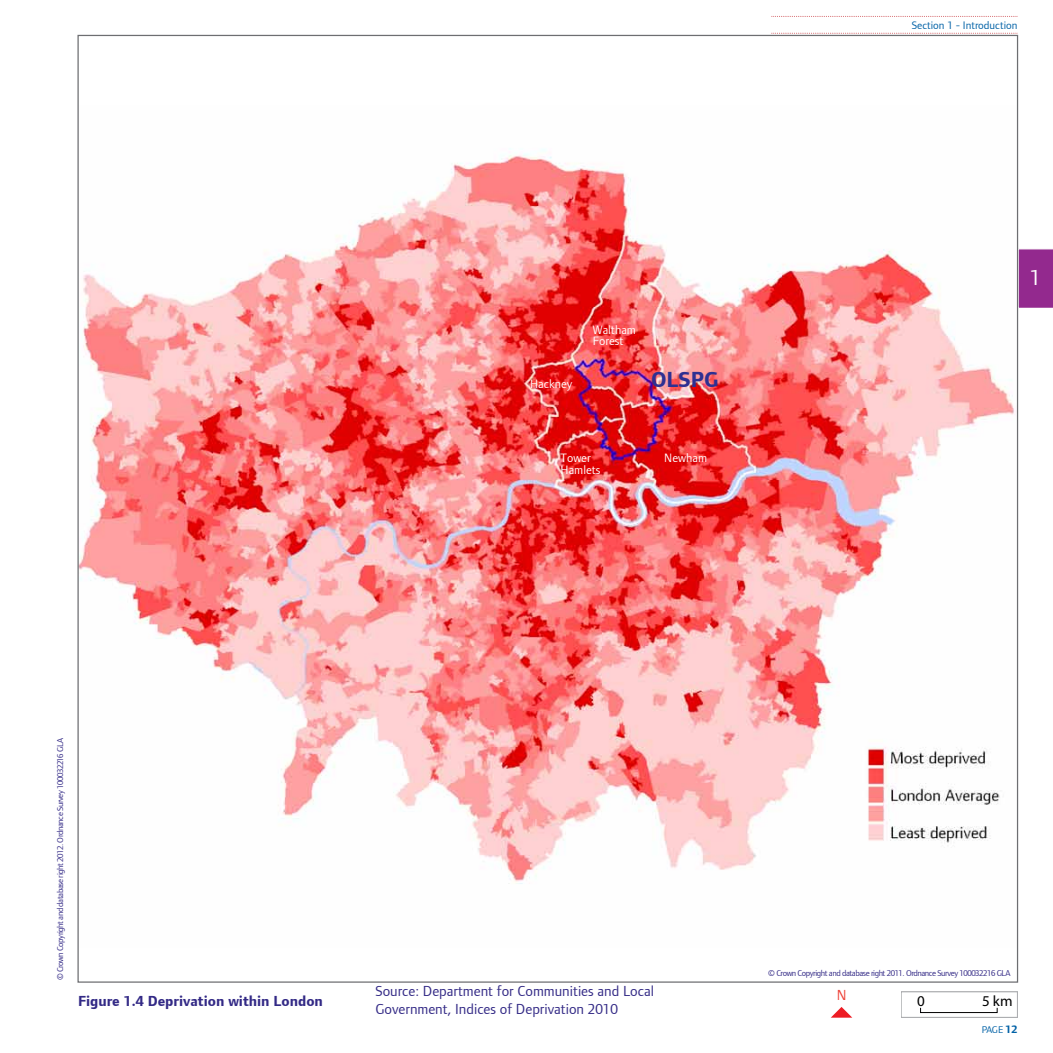
<style>
.page{position:relative;width:1053px;height:1053px;background:#fff}
.page>*{position:absolute;margin:0;border:0;box-sizing:border-box;transform-origin:0 0}
.t1{font:700 22.5px "Foundry Form Sans";color:#2e3092}
.t2{font:22.5px "Foundry Form Sans";color:#fff}
.t3{font:15px/18px "Foundry Form Sans";color:#332a86}
.t4{font:700 15px "Foundry Form Sans";color:#332a86}
.t5{font:15px "Myriad Pro";color:#000}
.t6{font:15px "Foundry Form Sans";color:#ed4036}
.t7{font:12.5px/11.2px "Foundry Form Sans";color:#fff}
.t8{font:11.25px "Foundry Form Sans";color:#0061a6}
.t9{font:10px "Foundry Form Sans";color:#0061a6}
.t10{font:8.75px "Foundry Form Sans";letter-spacing:-.05em;color:#332a86}
.s1{font-weight:700;font-size:11.25px}
</style>
<div class="page">
<svg style="left:1018px;top:248px;width:34px;height:61px;background:#993694"></svg>
<img style="left:79px;top:148px;width:936px;height:736px">
<svg style="left:831px;top:1007px;width:21px;height:10px"></svg>
<div style="left:901px;top:991px;width:116px;height:26px;border:1px solid #929497"></div>
<svg style="left:771px;top:16px;width:246px;height:1px"></svg>
<svg style="left:771px;top:33px;width:246px;height:1px"></svg>
<h3 class="t7" style="left:530px;top:378px;width:44px">Hackney</h3>
<h3 class="t7" style="left:593px;top:324px;width:44px">Waltham<br>Forest</h3>
<h1 class="t1" style="left:651px;top:367px;width:69px">OLSPG</h1>
<h3 class="t7" style="left:560px;top:451px;width:41px;line-height:12.5px">Tower<br>Hamlets</h3>
<h3 class="t7" style="left:664px;top:451px;width:44px">Newham</h3>
<p class="t8" style="left:911px;top:19px;width:107px">Section 1 - Introduction</p>
<h1 class="t2" style="left:1029px;top:265px;width:13px">1</h1>
<p class="t10" style="left:55px;top:980px;width:244px;rotate:-90deg">© Crown Copyright and database right 2012. Ordnance Survey 100032216 GLA</p>
<h2 class="t4" style="left:78px;top:992px;width:246px">Figure 1.4 Deprivation within London</h2>
<h2 class="t3" style="left:375px;top:981px;width:280px">Source: Department for Communities and Local<br>Government, Indices of Deprivation 2010</h2>
<p class="t10" style="left:768px;top:967px;width:244px">© Crown Copyright and database right 2011. Ordnance Survey 100032216 GLA</p>
<h2 class="t6" style="left:836px;top:986px;width:11px">N</h2>
<h2 class="t5" style="left:917px;top:991px;width:9px">0</h2>
<h2 class="t5" style="left:981px;top:991px;width:32px">5 km</h2>
<p class="t9" style="left:981px;top:1023px;width:37px">PAGE <span class="s1">12</span></p>
</div>
